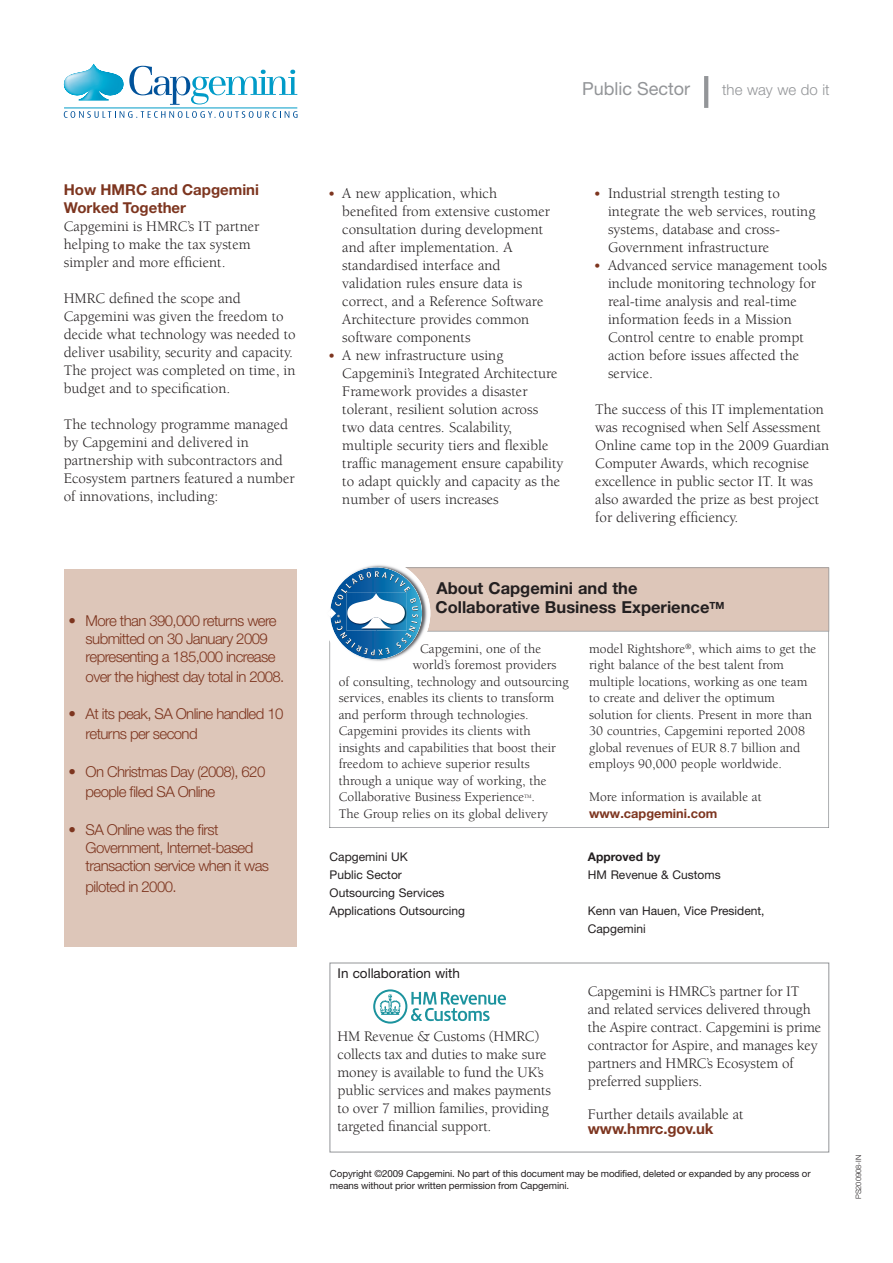
<style>
.page{position:relative;width:893px;height:1263px;background:#fff}
.page>*{position:absolute;margin:0;border:0;box-sizing:border-box;transform-origin:0 0}
.t1{font:18px "Helvetica Neue LT Std";color:#939598}
.t2{font:700 16.5px/19.5px "Helvetica Neue LT Std";color:#231f20}
.t3{font:15px/18px "Berkeley";color:#231f20}
.t4{font:300 15px/18px "Helvetica Neue LT Std";letter-spacing:-.04em;color:#7d351f}
.t5{font:700 15px/18px "Helvetica Neue LT Std";color:#7d351f}
.t6{font:300 15px "Helvetica Neue LT Std";color:#939598}
.t7{font:13.5px/16.5px "Berkeley";color:#231f20}
.t8{font:13.5px "Helvetica Neue LT Std";color:#231f20}
.t9{font:700 12.75px "Helvetica Neue LT Std";color:#7d351f}
.t10{font:12px/18px "Helvetica Neue LT Std";color:#231f20}
.t11{font:700 12px "Helvetica Neue LT Std";color:#231f20}
.t12{font:9.75px/12px "Helvetica Neue LT Std";letter-spacing:-.01em;color:#231f20}
.t13{font:300 7.5px "Helvetica Neue LT Std";color:#231f20}
.t14{font:5.4px "Berkeley";color:#231f20}
</style>
<div class="page">
<div style="left:64px;top:569px;width:233px;height:378px;background:#ddc6b9"></div>
<svg style="left:329px;top:659px;width:500px;height:169px"></svg>
<div style="left:323px;top:560px;width:107px;height:107px;background:#fff;border-radius:50%"></div>
<img style="left:329px;top:565px;width:100px;height:98px">
<hr style="left:704px;top:76px;width:4px;height:32px;background:#939598">
<img style="left:79px;top:96px;width:30px;height:4px">
<img style="left:64px;top:64px;width:60px;height:32px">
<svg style="left:129px;top:66px;width:168px;height:39px"></svg>
<svg style="left:64px;top:111px;width:233px;height:7px"></svg>
<hr style="left:64px;top:107px;width:233px;height:1px;background:#009bc8">
<div style="left:330px;top:963px;width:499px;height:189px;border:1px solid #939598"></div>
<svg style="left:373px;top:989px;width:133px;height:34px"></svg>
<svg style="left:329px;top:567px;width:500px;height:92px"></svg>
<p class="t1" style="left:582px;top:82px;width:109px">Public Sector</p>
<p class="t6" style="left:722px;top:84px;width:109px">the way we do it</p>
<p class="t5" style="left:64px;top:182px;width:197px">How HMRC and Capgemini<br>Worked Together</p>
<p class="t3" style="left:64px;top:219px;width:197px">Capgemini is HMRC’s IT partner helping to make the tax system simpler and more efficient.</p>
<p class="t3" style="left:64px;top:291px;width:233px">HMRC defined the scope and Capgemini was given the freedom to decide what technology was needed to deliver usability, security and capacity.<br>The project was completed on time, in budget and to specification.</p>
<p class="t3" style="left:64px;top:417px;width:232px">The technology programme managed by Capgemini and delivered in partnership with subcontractors and Ecosystem partners featured a number of innovations, including:</p>
<p class="t4" style="left:86px;top:613px;width:193px;text-indent:-17px">• More than 390,000 returns were submitted on 30 January 2009 representing a 185,000 increase</p>
<p class="t4" style="left:86px;top:668px;width:200px">over the highest day total in 2008.</p>
<p class="t4" style="left:86px;top:705px;width:199px;line-height:19.8px;text-indent:-17px">• At its peak, SA Online handled 10 returns per second</p>
<p class="t4" style="left:86px;top:763px;width:181px;line-height:19.8px;text-indent:-17px">• On Christmas Day (2008), 620 people filed SA Online</p>
<p class="t4" style="left:86px;top:821px;width:185px;text-indent:-17px">• SA Online was the first<br>Government, Internet-based transaction service when it was</p>
<p class="t4" style="left:86px;top:879px;width:93px">piloted in 2000.</p>
<p class="t3" style="left:342px;top:186px;width:223px">A new application, which<br>benefited from extensive customer consultation during development and after implementation. A standardised interface and validation rules ensure data is correct, and a Reference Software<br>Architecture provides common software components<br>A new infrastructure using<br>Capgemini’s Integrated Architecture<br>Framework provides a disaster tolerant, resilient solution across two data centres. Scalability, multiple security tiers and flexible traffic management ensure capability to adapt quickly and capacity as the number of users increases</p>
<p class="t3" style="left:608px;top:186px;width:221px">Industrial strength testing to integrate the web services, routing systems, database and cross-<br>Government infrastructure<br>Advanced service management tools include monitoring technology for real-time analysis and real-time information feeds in a Mission<br>Control centre to enable prompt action before issues affected the service.</p>
<p class="t3" style="left:595px;top:402px;width:235px">The success of this IT implementation was recognised when Self Assessment Online came top in the 2009 Guardian Computer Awards, which recognise excellence in public sector IT. It was also awarded the prize as best project for delivering efficiency.</p>
<p class="t2" style="left:435px;top:579px;width:291px">About Capgemini and the<br>Collaborative Business Experience<sup>TM</sup></p>
<p class="t7" style="left:420px;top:642px;width:123px">Capgemini, one of the</p>
<p class="t7" style="left:413px;top:658px;width:145px">world’s foremost providers</p>
<p class="t7" style="left:339px;top:675px;width:231px">of consulting, technology and outsourcing</p>
<p class="t7" style="left:339px;top:691px;width:217px">services, enables its clients to transform</p>
<p class="t7" style="left:339px;top:708px;width:191px">and perform through technologies.</p>
<p class="t7" style="left:339px;top:724px;width:193px">Capgemini provides its clients with</p>
<p class="t7" style="left:339px;top:741px;width:219px">insights and capabilities that boost their</p>
<p class="t7" style="left:339px;top:757px;width:192px">freedom to achieve superior results</p>
<p class="t7" style="left:339px;top:774px;width:209px">through a unique way of working, the</p>
<p class="t7" style="left:339px;top:790px;width:187px">Collaborative Business Experience</p>
<p class="t14" style="left:524px;top:794px;width:9px">TM</p>
<p class="t7" style="left:339px;top:790px;width:211px;text-indent:193px">.<br>The Group relies on its global delivery</p>
<p class="t7" style="left:589px;top:642px;width:229px">model Rightshore<sup>®</sup>, which aims to get the right balance of the best talent from multiple locations, working as one team to create and deliver the optimum solution for clients. Present in more than 30 countries, Capgemini reported 2008 global revenues of EUR 8.7 billion and employs 90,000 people worldwide.</p>
<p class="t7" style="left:589px;top:790px;width:174px">More information is available at</p>
<p class="t9" style="left:589px;top:808px;width:130px">www.capgemini.com</p>
<p class="t10" style="left:330px;top:849px;width:137px">Capgemini UK<br>Public Sector<br>Outsourcing Services<br>Applications Outsourcing</p>
<p class="t11" style="left:588px;top:852px;width:74px">Approved by</p>
<p class="t10" style="left:588px;top:867px;width:134px">HM Revenue &amp; Customs</p>
<p class="t10" style="left:588px;top:903px;width:178px">Kenn van Hauen, Vice President,<br>Capgemini</p>
<p class="t8" style="left:338px;top:968px;width:124px">In collaboration with</p>
<p class="t3" style="left:338px;top:1029px;width:215px">HM Revenue &amp; Customs (HMRC) collects tax and duties to make sure money is available to fund the UK’s public services and makes payments to over 7 million families, providing targeted financial support.</p>
<p class="t3" style="left:588px;top:984px;width:235px">Capgemini is HMRC’s partner for IT and related services delivered through the Aspire contract. Capgemini is prime contractor for Aspire, and manages key partners and HMRC’s Ecosystem of preferred suppliers.</p>
<p class="t3" style="left:588px;top:1107px;width:157px">Further details available at</p>
<p class="t5" style="left:588px;top:1121px;width:127px">www.hmrc.gov.uk</p>
<p class="t12" style="left:330px;top:1168px;width:482px">Copyright ©2009 Capgemini. No part of this document may be modified, deleted or expanded by any process or means without prior written permission from Capgemini.</p>
<p class="t13" style="left:856px;top:1199px;width:46px;rotate:-90deg">PS200908-IN</p>
</div>
